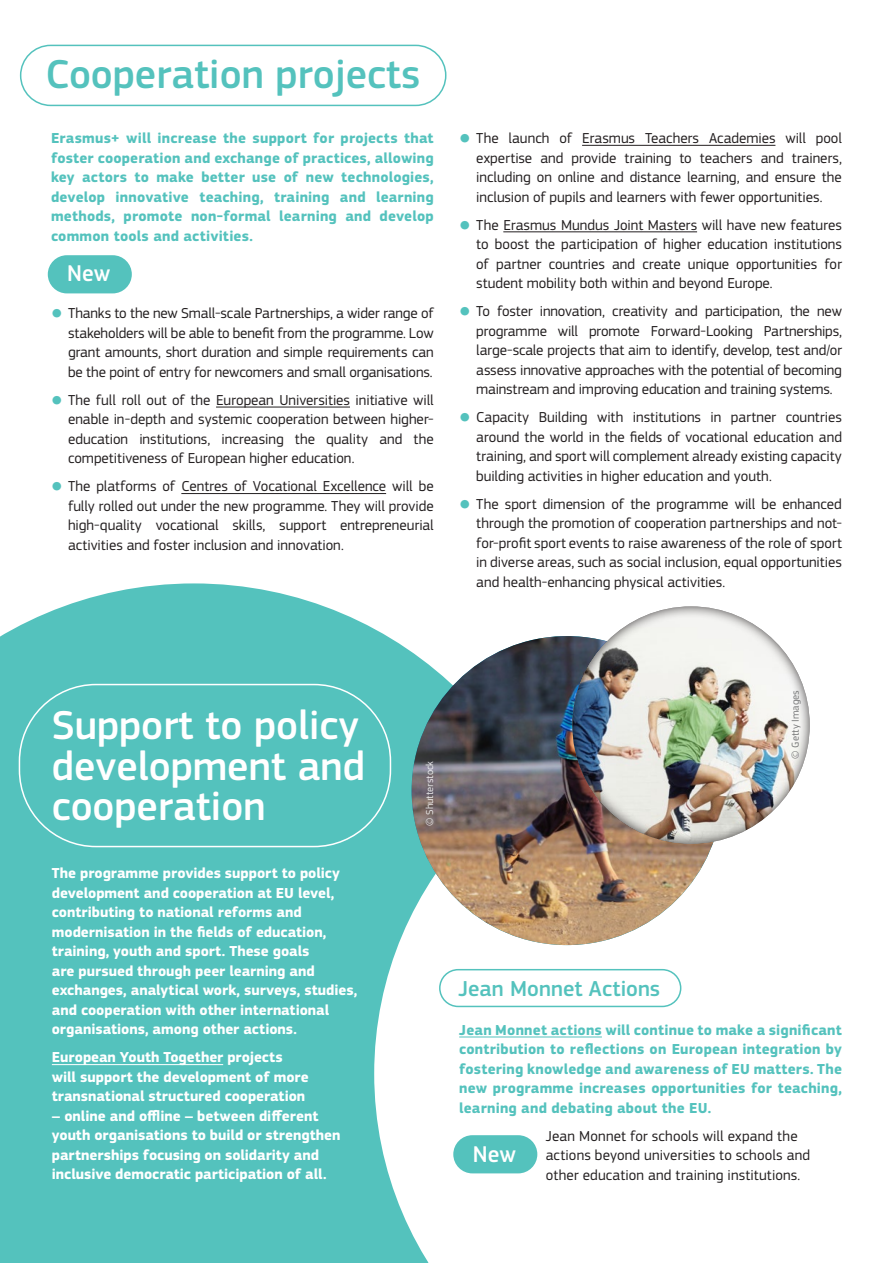
<style>
.page{position:relative;width:893px;height:1263px;background:#fff}
.page>*{position:absolute;margin:0;border:0;box-sizing:border-box;transform-origin:0 0}
.t1{font:500 42px/40.5px "EC Square Sans Pro";color:#fff}
.t2{font:500 42px "EC Square Sans Pro";color:#54c2bd}
.t3{font:500 23.7px "EC Square Sans Pro";color:#fff}
.t4{font:500 22.5px "EC Square Sans Pro";letter-spacing:.005em;color:#54c2bd}
.Body{font:15px/19.5px "EC Square Sans Pro";color:#231f20;text-align:justify}
.Body-2{font:700 15px/19.5px "EC Square Sans Pro";letter-spacing:-.005em;color:#fff}
.Body-3{font:700 15px/19.5px "EC Square Sans Pro";letter-spacing:.01em;color:#54c2bd;text-align:justify}
.t5{font:10.5px "EC Square Sans Pro";color:#fff}
.t6{font:10.5px "EC Square Sans Pro";color:#57585a}
.s1{font-size:13.5px;color:#54c2bd}
</style>
<div class="page">
<div style="left:0;top:583px;width:412px;height:680px;background:#54c2bd"></div>
<svg style="left:374px;top:718px;width:308px;height:545px"></svg>
<img style="left:412px;top:636px;width:301px;height:309px">
<img style="left:572px;top:606px;width:238px;height:238px">
<div style="left:20px;top:45px;width:426px;height:61px;border:2px solid #54c2bd;border-radius:30px"></div>
<div style="left:48px;top:255px;width:84px;height:38px;background:#54c2bd;border-radius:19px"></div>
<hr style="left:216px;top:407px;width:134px;height:1px;background:#231f20">
<hr style="left:181px;top:493px;width:205px;height:1px;background:#231f20">
<hr style="left:582px;top:145px;width:193px;height:1px;background:#231f20">
<hr style="left:503px;top:231px;width:194px;height:1px;background:#231f20">
<div style="left:19px;top:684px;width:372px;height:163px;border:2px solid #fff;border-radius:77px"></div>
<hr style="left:52px;top:1064px;width:171px;height:1px;background:#fff">
<div style="left:439px;top:969px;width:242px;height:38px;border:2px solid #54c2bd;border-radius:18px"></div>
<hr style="left:459px;top:1036px;width:143px;height:1px;background:#54c2bd">
<div style="left:453px;top:1135px;width:84px;height:38px;background:#54c2bd;border-radius:19px"></div>
<h1 class="t2" style="left:45px;top:50px;width:376px">Cooperation projects</h1>
<p class="Body-3" style="left:51px;top:129px;width:384px">Erasmus+ will increase the support for projects that foster cooperation and exchange of practices, allowing key actors to make better use of new technologies, develop innovative teaching, training and learning methods, promote non-formal learning and develop common tools and activities.</p>
<h3 class="t3" style="left:67px;top:260px;width:45px">New</h3>
<p class="Body" style="left:68px;top:304px;width:367px;text-indent:-17px"><span class="s1">●</span> Thanks to the new Small-scale Partnerships, a wider range of stakeholders will be able to benefit from the programme. Low grant amounts, short duration and simple requirements can be the point of entry for newcomers and small organisations.</p>
<p class="Body" style="left:68px;top:390px;width:367px;text-indent:-17px"><span class="s1">●</span> The full roll out of the European Universities initiative will enable in-depth and systemic cooperation between higher&shy;education institutions, increasing the quality and the competitiveness of European higher education.</p>
<p class="Body" style="left:68px;top:477px;width:367px;text-indent:-17px"><span class="s1">●</span> The platforms of Centres of Vocational Excellence will be fully rolled out under the new programme. They will provide high-quality vocational skills, support entrepreneurial activities and foster inclusion and innovation.</p>
<p class="Body" style="left:476px;top:128px;width:367px;text-indent:-17px"><span class="s1">●</span> The launch of Erasmus Teachers Academies will pool expertise and provide training to teachers and trainers, including on online and distance learning, and ensure the inclusion of pupils and learners with fewer opportunities.</p>
<p class="Body" style="left:476px;top:215px;width:367px;text-indent:-17px"><span class="s1">●</span> The Erasmus Mundus Joint Masters will have new features to boost the participation of higher education institutions of partner countries and create unique opportunities for student mobility both within and beyond Europe.</p>
<p class="Body" style="left:476px;top:301px;width:367px;text-indent:-17px"><span class="s1">●</span> To foster innovation, creativity and participation, the new programme will promote Forward-Looking Partnerships, large-scale projects that aim to identify, develop, test and/or assess innovative approaches with the potential of becoming mainstream and improving education and training systems.</p>
<p class="Body" style="left:476px;top:407px;width:367px;text-indent:-17px"><span class="s1">●</span> Capacity Building with institutions in partner countries around the world in the fields of vocational education and training, and sport will complement already existing capacity building activities in higher education and youth.</p>
<p class="Body" style="left:476px;top:494px;width:367px;text-indent:-17px"><span class="s1">●</span> The sport dimension of the programme will be enhanced through the promotion of cooperation partnerships and not&shy;for-profit sport events to raise awareness of the role of sport in diverse areas, such as social inclusion, equal opportunities and health-enhancing physical activities.</p>
<h1 class="t1" style="left:52px;top:706px;width:314px">Support to policy development and cooperation</h1>
<p class="Body-2" style="left:52px;top:864px;width:307px">The programme provides support to policy development and cooperation at EU level, contributing to national reforms and modernisation in the fields of education, training, youth and sport. These goals<br>are pursued through peer learning and exchanges, analytical work, surveys, studies, and cooperation with other international organisations, among other actions.</p>
<p class="Body-2" style="left:52px;top:1048px;width:258px">European Youth Together projects will support the development of more transnational structured cooperation</p>
<p class="Body-2" style="left:52px;top:1107px;width:290px">– online and offline – between different youth organisations to build or strengthen partnerships focusing on solidarity and inclusive democratic participation of all.</p>
<p class="t5" style="left:423px;top:826px;width:67px;rotate:-90deg">© Shutterstock</p>
<p class="t6" style="left:789px;top:759px;width:70px;rotate:-90deg">© Getty Images</p>
<h3 class="t4" style="left:458px;top:975px;width:203px">Jean Monnet Actions</h3>
<p class="Body-3" style="left:459px;top:1020px;width:384px">Jean Monnet actions will continue to make a significant contribution to reflections on European integration by fostering knowledge and awareness of EU matters. The new programme increases opportunities for teaching, learning and debating about the EU.</p>
<h3 class="t3" style="left:473px;top:1141px;width:45px">New</h3>
<p class="Body" style="left:546px;top:1126px;width:266px;text-align:left">Jean Monnet for schools will expand the actions beyond universities to schools and other education and training institutions.</p>
</div>
